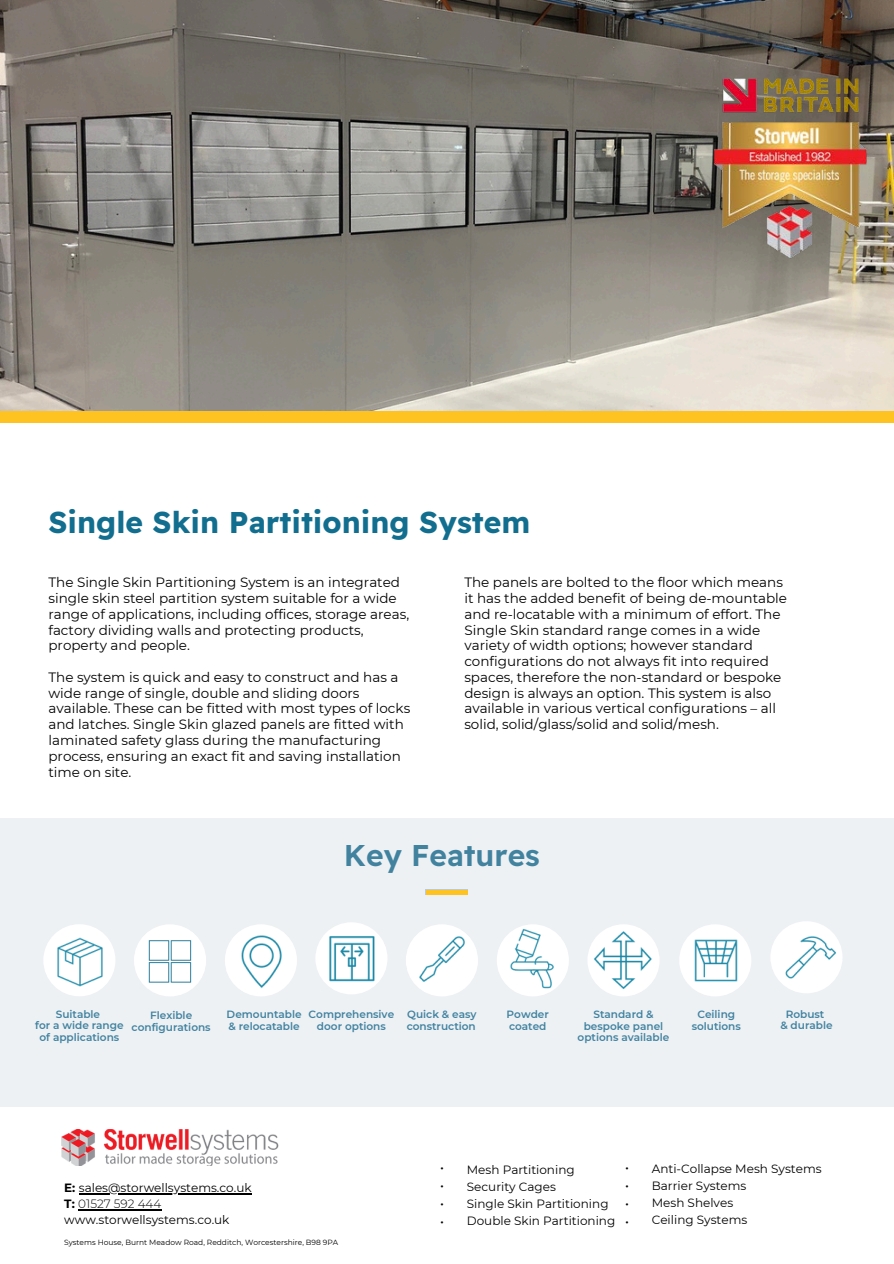
<style>
.page{position:relative;width:894px;height:1264px;background:#fff}
.page>*{position:absolute;margin:0;border:0;box-sizing:border-box;transform-origin:0 0}
.t1{font:700 30px "Readex Pro";color:#116e8f}
.t2{font:600 30px "Readex Pro";color:#41829f}
.t3{font:13.5px/15.8px "Montserrat";color:#000}
.t4{font:100 13.5px/18px "Raleway";color:#000;text-align:justify}
.t5{font:12px/17px "Montserrat";color:#000}
.t6{font:600 10.5px/11.4px "Montserrat";color:#41829f;text-align:center}
.t7{font:7.5px "Montserrat";color:#000}
.s1{font-weight:700}
.s2{font-weight:300}
</style>
<div class="page">
<img style="left:0;top:0;width:893px;height:411px">
<div style="left:0;top:819px;width:893px;height:288px;background:#edf1f4"></div>
<div style="left:134px;top:924px;width:72px;height:72px;background:#fff;border-radius:50%"></div>
<div style="left:225px;top:924px;width:72px;height:72px;background:#fff;border-radius:50%"></div>
<img style="left:231px;top:930px;width:62px;height:63px">
<div style="left:315px;top:922px;width:72px;height:72px;background:#fff;border-radius:50%"></div>
<img style="left:329px;top:936px;width:46px;height:46px">
<div style="left:406px;top:924px;width:72px;height:72px;background:#fff;border-radius:50%"></div>
<img style="left:415px;top:931px;width:50px;height:55px">
<div style="left:496px;top:924px;width:72px;height:72px;background:#fff;border-radius:50%"></div>
<img style="left:502px;top:926px;width:64px;height:64px">
<div style="left:587px;top:924px;width:72px;height:72px;background:#fff;border-radius:50%"></div>
<img style="left:591px;top:927px;width:64px;height:64px">
<div style="left:679px;top:924px;width:72px;height:72px;background:#fff;border-radius:50%"></div>
<div style="left:770px;top:921px;width:72px;height:72px;background:#fff;border-radius:50%"></div>
<img style="left:784px;top:927px;width:54px;height:55px">
<img style="left:694px;top:939px;width:44px;height:43px">
<div style="left:43px;top:924px;width:72px;height:72px;background:#fff;border-radius:50%"></div>
<img style="left:57px;top:937px;width:48px;height:52px">
<div style="left:426px;top:889px;width:41px;height:5px;background:#fec320"></div>
<svg style="left:149px;top:940px;width:42px;height:42px"></svg>
<div style="left:0;top:411px;width:893px;height:23px;background:#fec320"></div>
<div style="left:0;top:423px;width:893px;height:24px;background:#fff"></div>
<img style="left:61px;top:1129px;width:218px;height:36px">
<hr style="left:79px;top:1193px;width:172px;height:1px;background:#000">
<hr style="left:78px;top:1209px;width:83px;height:1px;background:#000">
<img style="left:712px;top:72px;width:181px;height:236px">
<h4 class="t1" style="left:48px;top:503px;width:483px">Single Skin Partitioning System</h4>
<p class="t3" style="left:48px;top:574px;width:362px">The Single Skin Partitioning System is an integrated single skin steel partition system suitable for a wide range of applications, including offices, storage areas, factory dividing walls and protecting products, property and people.</p>
<h4 class="t3" style="left:48px;top:669px;width:363px">The system is quick and easy to construct and has a wide range of single, double and sliding doors available. These can be fitted with most types of locks and latches. Single Skin glazed panels are fitted with laminated safety glass during the manufacturing process, ensuring an exact fit and saving installation time on site.</h4>
<h4 class="t3" style="left:464px;top:574px;width:324px">The panels are bolted to the floor which means it has the added benefit of being de-mountable and re-locatable with a minimum of effort. The Single Skin standard range comes in a wide variety of width options; however standard configurations do not always fit into required spaces, therefore the non-standard or bespoke design is always an option. This system is also available in various vertical configurations – all solid, solid/glass/solid and solid/mesh.</h4>
<p class="t2" style="left:344px;top:836px;width:197px">Key Features</p>
<p class="t6" style="left:35px;top:1008px;width:90px">Suitable<br>for a wide range of applications</p>
<h4 class="t6" style="left:132px;top:1009px;width:81px">Flexible configurations</h4>
<h4 class="t6" style="left:226px;top:1008px;width:76px;text-align:left">Demountable &amp; relocatable</h4>
<p class="t6" style="left:308px;top:1008px;width:87px">Comprehensive door options</p>
<h4 class="t6" style="left:406px;top:1008px;width:71px;text-align:left">Quick &amp; easy construction</h4>
<p class="t6" style="left:506px;top:1008px;width:44px;text-align:left">Powder coated</p>
<p class="t6" style="left:691px;top:1008px;width:51px">Ceiling solutions</p>
<p class="t6" style="left:780px;top:1008px;width:54px">Robust<br>&amp; durable</p>
<h4 class="t6" style="left:577px;top:1008px;width:93px">Standard &amp; bespoke panel options available</h4>
<h3 class="t5" style="left:64px;top:1179px;width:189px"><span class="s1">E:</span> sales@storwellsystems.co.uk</h3>
<p class="t5" style="left:64px;top:1195px;width:167px;line-height:16px"><span class="s1">T:</span> <span class="s2">01527 592 444 </span>www.storwellsystems.co.uk</p>
<p class="t7" style="left:64px;top:1237px;width:275px">Systems House, Burnt Meadow Road, Redditch, Worcestershire, B98 9PA</p>
<p class="t5" style="left:466px;top:1160px;width:150px">Mesh Partitioning<br>Security Cages<br>Single Skin Partitioning<br>Double Skin Partitioning</p>
<h4 class="t5" style="left:651px;top:1160px;width:171px">Anti-Collapse Mesh Systems<br>Barrier Systems<br>Mesh Shelves<br>Ceiling Systems</h4>
<p class="t4" style="left:439px;top:1159px;width:6px">• • • •</p>
<h3 class="t4" style="left:624px;top:1158px;width:6px">• • • •</h3>
</div>
